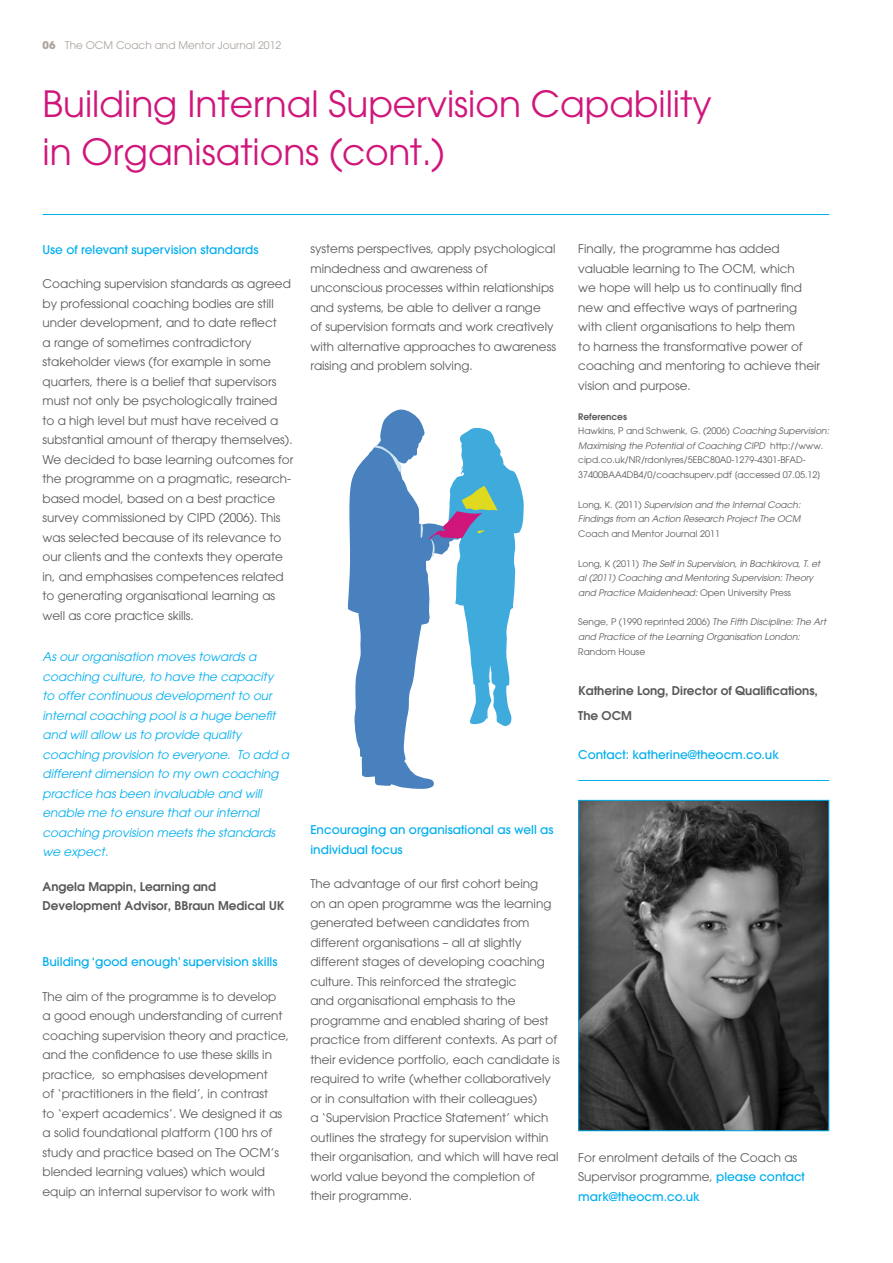
<style>
.page{position:relative;width:893px;height:1263px;background:#fff}
.page>*{position:absolute;margin:0;border:0;box-sizing:border-box;transform-origin:0 0}
.t1{font:36px/48px "Avant Garde";color:#d0167b}
.t2{font:12px/19.5px "Avant Garde";color:#58595b}
.t3{font:italic 12px/19.5px "Avant Garde";color:#00aeef}
.t4{font:500 12px/19.5px "Avant Garde";color:#00aeef}
.t5{font:600 12px/25.2px "Avant Garde";color:#58595b}
.t6{font:10.5px "Avant Garde";color:#aba39e}
.t7{font:italic 9px/14.7px "Avant Garde";color:#58595b}
.t8{font:9px/14.7px "Avant Garde";color:#58595b}
.s1{font-weight:700}
.s2{font-weight:600}
.s3{font-style:italic}
.s4{font-style:normal}
.s5{font-weight:500;color:#00aeef}
</style>
<div class="page">
<hr style="left:43px;top:214px;width:786px;height:1px;background:#00aeef">
<hr style="left:578px;top:780px;width:251px;height:1px;background:#00aeef">
<img style="left:580px;top:802px;width:247px;height:327px">
<div style="left:578px;top:800px;width:251px;height:331px;border:1px solid #00aeef"></div>
<svg style="left:348px;top:410px;width:176px;height:379px"></svg>
<p class="t6" style="left:43px;top:39px;width:240px"><span class="s1">06</span> The OCM Coach and Mentor Journal 2012</p>
<h1 class="t1" style="left:43px;top:80px;width:671px">Building Internal Supervision Capability in Organisations (cont.)</h1>
<p class="t4" style="left:43px;top:239px;width:217px">Use of relevant supervision standards</p>
<p class="t2" style="left:43px;top:274px;width:252px">Coaching supervision standards as agreed by professional coaching bodies are still under development, and to date reflect<br>a range of sometimes contradictory stakeholder views (for example in some quarters, there is a belief that supervisors must not only be psychologically trained<br>to a high level but must have received a substantial amount of therapy themselves).<br>We decided to base learning outcomes for the programme on a pragmatic, research&shy;based model, based on a best practice survey commissioned by CIPD (2006). This was selected because of its relevance to our clients and the contexts they operate in, and emphasises competences related to generating organisational learning as well as core practice skills.</p>
<p class="t3" style="left:43px;top:647px;width:248px">As our organisation moves towards a coaching culture, to have the capacity<br>to offer continuous development to our internal coaching pool is a huge benefit and will allow us to provide quality coaching provision to everyone. To add a different dimension to my own coaching practice has been invaluable and will enable me to ensure that our internal coaching provision meets the standards we expect.</p>
<p class="t5" style="left:43px;top:876px;width:243px;line-height:19.5px">Angela Mappin, Learning and<br>Development Advisor, BBraun Medical UK</p>
<p class="t4" style="left:43px;top:952px;width:237px">Building ‘good enough’ supervision skills</p>
<p class="t2" style="left:43px;top:986px;width:248px">The aim of the programme is to develop<br>a good enough understanding of current coaching supervision theory and practice, and the confidence to use these skills in practice, so emphasises development<br>of ‘practitioners in the field’, in contrast<br>to ‘expert academics’. We designed it as a solid foundational platform (100 hrs of study and practice based on The OCM’s blended learning values) which would equip an internal supervisor to work with</p>
<p class="t2" style="left:310px;top:239px;width:247px">systems perspectives, apply psychological mindedness and awareness of unconscious processes within relationships and systems, be able to deliver a range<br>of supervision formats and work creatively with alternative approaches to awareness raising and problem solving.</p>
<p class="t4" style="left:310px;top:820px;width:245px">Encouraging an organisational as well as individual focus</p>
<p class="t2" style="left:310px;top:874px;width:251px">The advantage of our first cohort being<br>on an open programme was the learning generated between candidates from different organisations – all at slightly different stages of developing coaching culture. This reinforced the strategic<br>and organisational emphasis to the programme and enabled sharing of best practice from different contexts. As part of their evidence portfolio, each candidate is required to write (whether collaboratively or in consultation with their colleagues)<br>a ‘Supervision Practice Statement’ which outlines the strategy for supervision within their organisation, and which will have real world value beyond the completion of their programme.</p>
<p class="t2" style="left:578px;top:239px;width:243px">Finally, the programme has added valuable learning to The OCM, which<br>we hope will help us to continually find new and effective ways of partnering with client organisations to help them<br>to harness the transformative power of coaching and mentoring to achieve their vision and purpose.</p>
<p class="t8" style="left:578px;top:409px;width:252px"><span class="s2">References<br></span>Hawkins, P and Schwenk, G. (2006) <span class="s3">Coaching Supervision:<br>Maximising the Potential of Coaching CIPD</span> http://www. cipd.co.uk/NR/rdonlyres/5EBC80A0-1279-4301-BFAD</p>
<p class="t8" style="left:578px;top:453px;width:244px;text-indent:224px">-<br>37400BAA4DB4/0/coachsuperv.pdf [accessed 07.05.12]</p>
<p class="t7" style="left:578px;top:497px;width:224px"><span class="s4">Long, K. (2011)</span> Supervision and the Internal Coach:<br>Findings from an Action Research Project The OCM</p>
<p class="t8" style="left:578px;top:526px;width:143px">Coach and Mentor Journal 2011</p>
<p class="t7" style="left:578px;top:556px;width:243px"><span class="s4">Long, K (2011)</span> The Self in Supervision, in Bachkirova, T. et al (2011) Coaching and Mentoring Supervision: Theory and Practice Maidenhead: <span class="s4">Open University Press</span></p>
<p class="t7" style="left:578px;top:615px;width:249px"><span class="s4">Senge, P (1990 reprinted 2006)</span> The Fifth Discipline: The Art and Practice of the Learning Organisation London:</p>
<p class="t8" style="left:578px;top:644px;width:68px">Random House</p>
<p class="t5" style="left:578px;top:678px;width:241px">Katherine Long, Director of Qualifications,<br>The OCM</p>
<p class="t4" style="left:578px;top:745px;width:202px">Contact: katherine@theocm.co.uk</p>
<p class="t2" style="left:578px;top:1147px;width:228px">For enrolment details of the Coach as<br>Supervisor programme, <span class="s5">please contact mark@theocm.co.uk</span></p>
</div>
